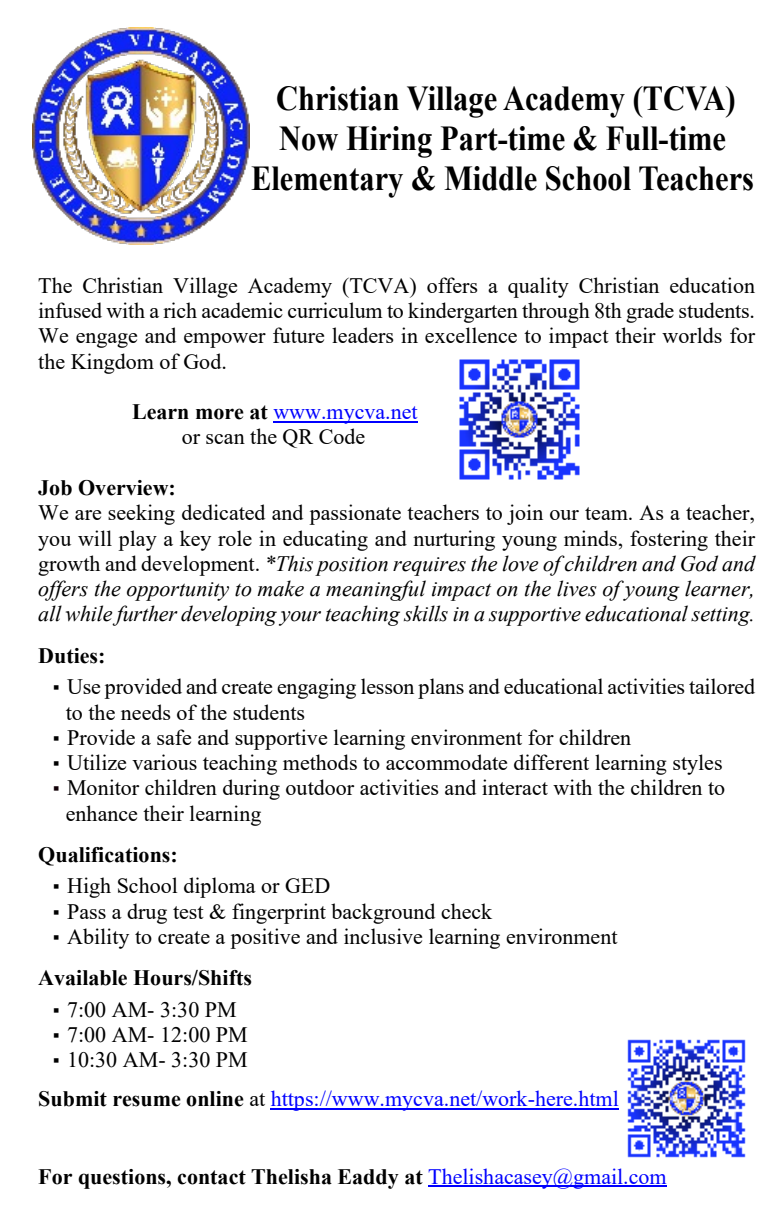
<style>
.page{position:relative;width:784px;height:1223px;background:#fff}
.page>*{position:absolute;margin:0;border:0;box-sizing:border-box;transform-origin:0 0}
.t1{font:700 35px/40.2px "Times New Roman";color:#000;text-align:center;scale:.87 1}
.t2{font:22px/25.2px "Times New Roman";color:#000}
.t3{font:italic 22px/25.2px "Times New Roman";letter-spacing:-.005em;color:#000;text-align:justify}
.t4{font:700 22px "Times New Roman";color:#000}
.t5{font:22px/39.2px "Times New Roman";color:#00f}
.s1{font-weight:700}
.s2{color:#00f}
.s3{font-style:normal}
.s4{font-size:20px}
.s5{font-size:20px;color:#110007}
.s6{font-size:20px;color:#000}
.s7{color:#000}
.s8{font-weight:700;color:#000}
.s9{font-weight:400;color:#00f}
</style>
<div class="page">
<hr style="left:273px;top:421px;width:144px;height:1px;background:#00f">
<hr style="left:271px;top:1108px;width:347px;height:1px;background:#00f">
<hr style="left:428px;top:1185px;width:238px;height:1px;background:#00f">
<img style="left:32px;top:27px;width:217px;height:217px">
<img style="left:459px;top:359px;width:121px;height:121px">
<img style="left:627px;top:1039px;width:119px;height:119px">
<h1 class="t1" style="left:251px;top:81px;width:579px">Christian Village Academy (TCVA)<br>Now Hiring Part-time &amp; Full-time<br>Elementary &amp; Middle School Teachers</h1>
<p class="t2" style="left:38px;top:275px;width:718px;text-align:justify">The Christian Village Academy (TCVA) offers a quality Christian education infused with a rich academic curriculum to kindergarten through 8th grade students.<br>We engage and empower future leaders in excellence to impact their worlds for the Kingdom of God.</p>
<p class="t2" style="left:132px;top:401px;width:287px;text-align:center"><span class="s1">Learn more at</span> <span class="s2">www.mycva.net </span>or scan the QR Code</p>
<p class="t4" style="left:38px;top:480px;width:139px">Job Overview:</p>
<p class="t3" style="left:38px;top:502px;width:718px"><span class="s3">We are seeking dedicated and passionate teachers to join our team. As a teacher, you will play a key role in educating and nurturing young minds, fostering their growth and development.</span> *This position requires the love of children and God and offers the opportunity to make a meaningful impact on the lives of young learner, all while further developing your teaching skills in a supportive educational setting.</p>
<p class="t4" style="left:38px;top:648px;width:69px">Duties:</p>
<p class="t2" style="left:66px;top:676px;width:690px;text-indent:-13px"><span class="s4">▪</span> Use provided and create engaging lesson plans and educational activities tailored to the needs of the students</p>
<p class="t2" style="left:53px;top:727px;width:580px"><span class="s4">▪</span> Provide a safe and supportive learning environment for children</p>
<p class="t2" style="left:53px;top:752px;width:671px"><span class="s4">▪</span> Utilize various teaching methods to accommodate different learning styles</p>
<p class="t2" style="left:66px;top:777px;width:660px;text-indent:-13px"><span class="s5">▪</span> Monitor children during outdoor activities and interact with the children to enhance their learning</p>
<p class="t4" style="left:38px;top:847px;width:141px">Qualifications:</p>
<p class="t2" style="left:53px;top:875px;width:279px"><span class="s4">▪</span> High School diploma or GED</p>
<p class="t2" style="left:53px;top:900px;width:441px"><span class="s4">▪</span> Pass a drug test &amp; fingerprint background check</p>
<p class="t2" style="left:38px;top:918px;width:580px;line-height:41.2px;text-indent:14px"><span class="s4">▪</span> Ability to create a positive and inclusive learning environment<br><span class="s1">Available Hours/Shifts</span></p>
<p class="t2" style="left:53px;top:998px;width:185px"><span class="s4">▪</span> 7:00 AM- 3:30 PM</p>
<p class="t2" style="left:53px;top:1024px;width:196px"><span class="s4">▪</span> 7:00 AM- 12:00 PM</p>
<p class="t5" style="left:38px;top:1042px;width:582px;text-indent:14px"><span class="s6">▪</span> <span class="s7">10:30 AM- 3:30 PM<br></span><span class="s8">Submit resume online</span> <span class="s7">at</span> https://www.mycva.net/work-here.html</p>
<p class="t4" style="left:38px;top:1168px;width:630px">For questions, contact Thelisha Eaddy at <span class="s9">Thelishacasey@gmail.com</span></p>
</div>
